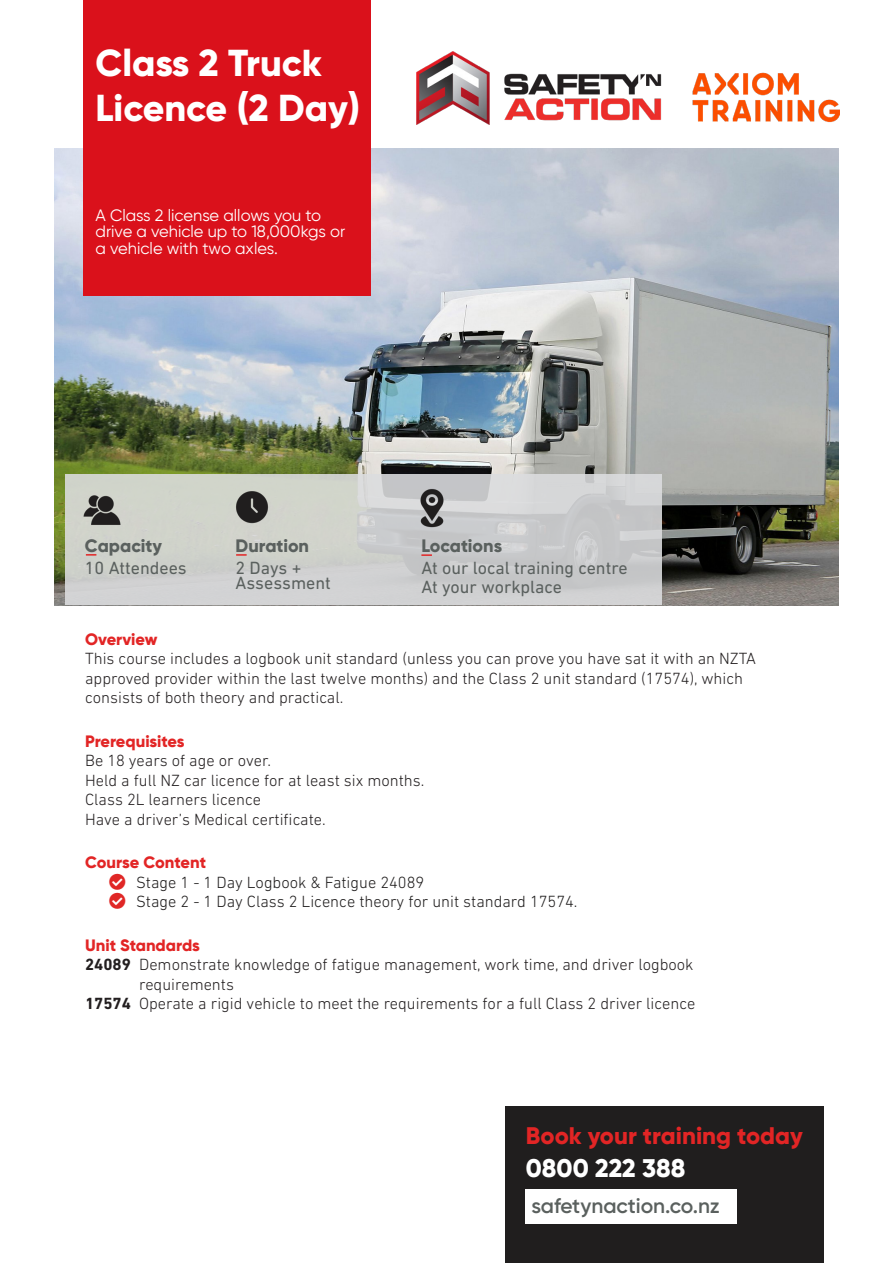
<style>
.page{position:relative;width:893px;height:1263px;background:#fff}
.page>*{position:absolute;margin:0;border:0;box-sizing:border-box;transform-origin:0 0}
.t1{font:800 37.5px "Gilroy";color:#fff}
.Content_Source_Sans_7_Gray{font:800 25.5px "Gilroy";color:#fff}
.Content_Titillium_23_Bold_White{font:800 24px "Gilroy";color:#e22525}
.Content_Titillium_23_Bold_White-2{font:600 21px "Gilroy";color:#5a605e}
.Content_Source_Sans_6_Gray{font:18px/15px "DIN Next LT Pro";color:#5a605e}
.Content_Source_Sans_6_Gray-2{font:800 18px "Gilroy";color:#5a605e}
.t2{font:300 16.5px/19.5px "DIN Next LT Pro";color:#231f20}
.t3{font:300 16.5px "DIN Next LT Pro";color:#201e1e}
.Content_Titillium_11_SBold_Blue{font:16.5px/16.5px "Gilroy";color:#fff}
.Subheadings{font:800 16.5px "Gilroy";color:#e22525}
.s1{font-weight:700}
</style>
<div class="page">
<div style="left:505px;top:1106px;width:318px;height:157px;background:#201e1e"></div>
<img style="left:54px;top:149px;width:784px;height:456px">
<svg style="left:65px;top:474px;width:596px;height:98px;background:#cdcfcc"></svg>
<img style="left:65px;top:572px;width:596px;height:32px">
<img style="left:409px;top:487px;width:45px;height:43px">
<img style="left:235px;top:490px;width:34px;height:34px">
<img style="left:79px;top:487px;width:45px;height:45px">
<svg style="left:86px;top:554px;width:10px;height:2px"></svg>
<svg style="left:236px;top:554px;width:11px;height:2px"></svg>
<svg style="left:421px;top:554px;width:11px;height:2px"></svg>
<div style="left:84px;top:0;width:287px;height:296px;background:#da111b"></div>
<div style="left:526px;top:1189px;width:211px;height:34px;background:#fff"></div>
<img style="left:416px;top:52px;width:424px;height:72px">
<p class="t1" style="left:96px;top:39px;width:228px">Class 2 Truck</p>
<p class="t1" style="left:96px;top:84px;width:266px">Licence (2 Day)</p>
<p class="Content_Titillium_11_SBold_Blue" style="left:96px;top:207px;width:251px">A Class 2 license allows you to drive a vehicle up to 18,000kgs or a vehicle with two axles.</p>
<p class="Content_Source_Sans_6_Gray-2" style="left:85px;top:534px;width:79px">Capacity</p>
<p class="Content_Source_Sans_6_Gray" style="left:85px;top:560px;width:103px">10 Attendees</p>
<p class="Content_Source_Sans_6_Gray-2" style="left:236px;top:534px;width:75px">Duration</p>
<p class="Content_Source_Sans_6_Gray" style="left:236px;top:560px;width:97px">2 Days +<br>Assessment</p>
<p class="Content_Source_Sans_6_Gray-2" style="left:421px;top:534px;width:82px">Locations</p>
<p class="Content_Source_Sans_6_Gray" style="left:421px;top:560px;width:208px">At our local training centre</p>
<p class="Content_Source_Sans_6_Gray" style="left:421px;top:580px;width:142px">At your workplace</p>
<p class="Subheadings" style="left:85px;top:628px;width:74px">Overview</p>
<p class="t2" style="left:85px;top:649px;width:672px">This course includes a logbook unit standard (unless you can prove you have sat it with an NZTA approved provider within the last twelve months) and the Class 2 unit standard (17574), which consists of both theory and practical.</p>
<p class="Subheadings" style="left:85px;top:730px;width:101px">Prerequisites</p>
<p class="t2" style="left:85px;top:751px;width:187px">Be 18 years of age or over.</p>
<p class="t2" style="left:85px;top:770px;width:341px">Held a full NZ car licence for at least six months.</p>
<p class="t2" style="left:85px;top:790px;width:177px">Class 2L learners licence</p>
<p class="t2" style="left:85px;top:809px;width:242px">Have a driver’s Medical certificate.</p>
<p class="Subheadings" style="left:85px;top:852px;width:123px">Course Content</p>
<p class="t3" style="left:136px;top:873px;width:290px">Stage 1 - 1 Day Logbook &amp; Fatigue 24089</p>
<p class="t3" style="left:136px;top:892px;width:443px">Stage 2 - 1 Day Class 2 Licence theory for unit standard 17574.</p>
<p class="Subheadings" style="left:85px;top:934px;width:116px">Unit Standards</p>
<p class="t2" style="left:139px;top:955px;width:556px;text-indent:-54px"><span class="s1">24089</span> Demonstrate knowledge of fatigue management, work time, and driver logbook requirements</p>
<p class="t2" style="left:85px;top:994px;width:612px"><span class="s1">17574</span> Operate a rigid vehicle to meet the requirements for a full Class 2 driver licence</p>
<p class="Content_Titillium_23_Bold_White" style="left:526px;top:1120px;width:278px">Book your training today</p>
<p class="Content_Source_Sans_7_Gray" style="left:526px;top:1152px;width:161px">0800 222 388</p>
<p class="Content_Titillium_23_Bold_White-2" style="left:531px;top:1193px;width:190px">safetynaction.co.nz</p>
</div>
